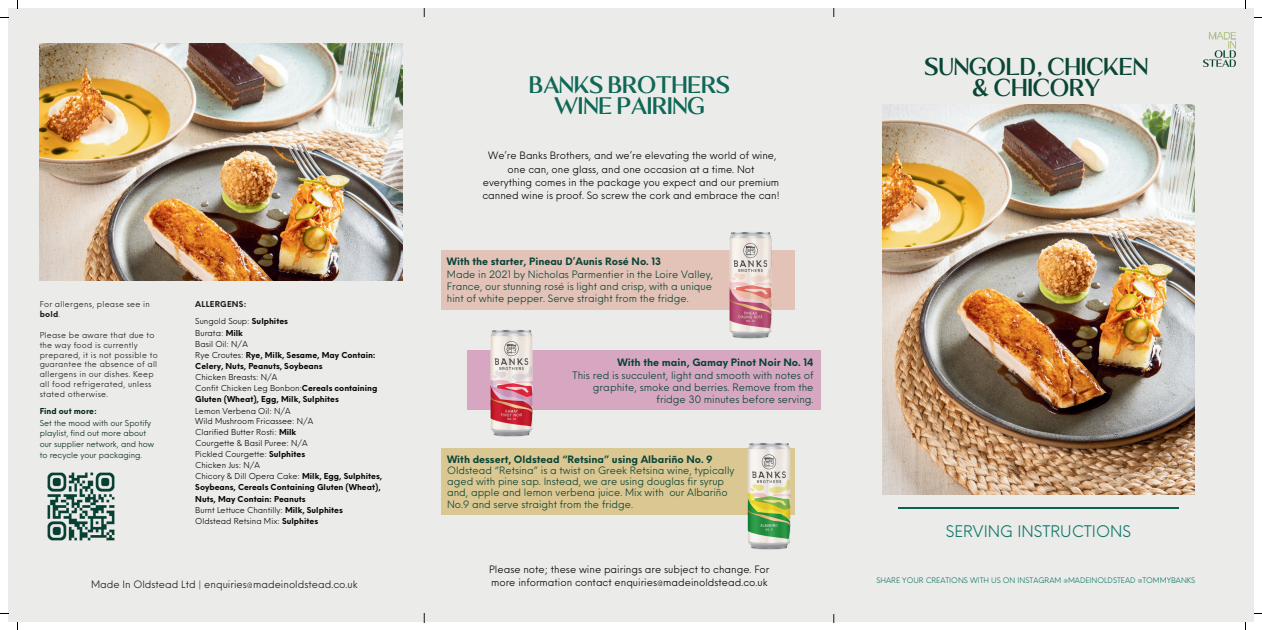
<style>
.page{position:relative;width:1262px;height:630px;background:#fff}
.page>*{position:absolute;margin:0;border:0;box-sizing:border-box;transform-origin:0 0}
.t1{font:15.7px "Neue Einstellung";color:#10776a}
.t2{font:700 15.4px/21px "Kalista Serif";color:#094636;text-align:center}
.t3{font:700 15.1px/21.2px "Kalista Serif";color:#0e6757;text-align:center}
.t4{font:10px/12px "Neue Einstellung";color:#094436;text-align:right}
.t5{font:10px "Neue Einstellung";color:#211c1c}
.t6{font:700 10px "Neue Einstellung";color:#094436}
.t7{font:9.9px/11.2px "Neue Einstellung";color:#094436}
.t8{font:9.9px/13.4px "Neue Einstellung";color:#080704;text-align:center}
.t9{font:700 9.9px "Neue Einstellung";color:#094436}
.t10{font:8px/11.1px "Neue Einstellung";color:#080704}
.t11{font:700 8px/11.2px "Neue Einstellung";color:#080704}
.t12{font:8px/10.7px "Neue Einstellung";color:#062917}
.t13{font:700 8px "Neue Einstellung";color:#062917}
.t14{font:7.9px/9.9px "Neue Einstellung";letter-spacing:.03em;color:#211c1c}
.t15{font:700 7.9px "Neue Einstellung";letter-spacing:.03em;color:#211c1c}
.t16{font:7.5px "Neue Einstellung";color:#10776a}
.s1{font-weight:700}
.s2{font-weight:400}
</style>
<div class="page">
<div style="left:8px;top:8px;width:1246px;height:614px;background:#ebece9"></div>
<hr style="left:898px;top:506px;width:281px;height:2px;background:#076352">
<div style="left:442px;top:250px;width:353px;height:60px;background:#e3c2b8"></div>
<div style="left:467px;top:349px;width:353px;height:60px;background:#d7a7c2"></div>
<img style="left:467px;top:330px;width:89px;height:107px">
<div style="left:441px;top:448px;width:354px;height:66px;background:#dbc792"></div>
<hr style="left:424px;top:8px;width:1px;height:614px;background:#19151b">
<div style="left:394px;top:18px;width:46px;height:595px;background:#ebece9"></div>
<hr style="left:833px;top:8px;width:1px;height:614px;background:#19151b">
<div style="left:822px;top:18px;width:46px;height:595px;background:#ebece9"></div>
<img style="left:883px;top:104px;width:312px;height:390px">
<img style="left:729px;top:232px;width:43px;height:107px">
<img style="left:40px;top:44px;width:362px;height:236px">
<img style="left:47px;top:472px;width:68px;height:69px">
<img style="left:1204px;top:32px;width:31px;height:34px">
<img style="left:725px;top:443px;width:70px;height:107px">
<p class="t14" style="left:40px;top:298px;width:112px">For allergens, please see in <span class="s1">bold</span>.</p>
<p class="t14" style="left:40px;top:329px;width:120px">Please be aware that due to the way food is currently prepared, it is not possible to guarantee the absence of all allergens in our dishes. Keep all food refrigerated, unless stated otherwise.</p>
<p class="t13" style="left:40px;top:404px;width:59px">Find out more:</p>
<p class="t12" style="left:40px;top:416px;width:116px">Set the mood with our Spotify playlist, find out more about our supplier network, and how to recycle your packaging.</p>
<p class="t15" style="left:195px;top:297px;width:53px">ALLERGENS:</p>
<p class="t11" style="left:195px;top:315px;width:182px"><span class="s2">Sungold Soup:</span> Sulphites<br><span class="s2">Burata:</span> Milk<br><span class="s2">Basil Oil: N/A<br>Rye Croutes:</span> Rye, Milk, Sesame, May Contain:<br>Celery, Nuts, Peanuts, Soybeans</p>
<p class="t11" style="left:195px;top:371px;width:184px"><span class="s2">Chicken Breasts: N/A<br>Confit Chicken Leg Bonbon:</span>Cereals containing<br>Gluten (Wheat), Egg, Milk, Sulphites</p>
<p class="t10" style="left:195px;top:404px;width:188px">Lemon Verbena Oil: N/A<br>Wild Mushroom Fricassee: N/A<br>Clarified Butter Rosti: <span class="s1">Milk<br></span>Courgette &amp; Basil Puree: N/A<br>Pickled Courgette: <span class="s1">Sulphites<br></span>Chicken Jus: N/A<br>Chicory &amp; Dill Opera Cake: <span class="s1">Milk, Egg, Sulphites,<br>Soybeans, Cereals Containing Gluten (Wheat),<br>Nuts, May Contain: Peanuts<br></span>Burnt Lettuce Chantilly: <span class="s1">Milk, Sulphites<br></span>Oldstead Retsina Mix: <span class="s1">Sulphites</span></p>
<p class="t5" style="left:91px;top:575px;width:268px">Made In Oldstead Ltd | enquiries@madeinoldstead.co.uk</p>
<h3 class="t3" style="left:529px;top:77px;width:203px">BANKS BROTHERS<br>WINE PAIRING</h3>
<p class="t8" style="left:482px;top:148px;width:299px">We’re Banks Brothers, and we’re elevating the world of wine, one can, one glass, and one occasion at a time. Not everything comes in the package you expect and our premium canned wine is proof. So screw the cork and embrace the can!</p>
<p class="t9" style="left:447px;top:252px;width:216px">With the starter, Pineau D’Aunis Rosé No. 13</p>
<p class="t7" style="left:447px;top:267px;width:268px;line-height:11.8px">Made in 2021 by Nicholas Parmentier in the Loire Valley,<br>France, our stunning rosé is light and crisp, with a unique hint of white pepper. Serve straight from the fridge.</p>
<p class="t6" style="left:617px;top:353px;width:197px">With the main, Gamay Pinot Noir No. 14</p>
<p class="t4" style="left:573px;top:368px;width:242px">This red is succulent, light and smooth with notes of graphite, smoke and berries. Remove from the fridge 30 minutes before serving.</p>
<p class="t9" style="left:447px;top:450px;width:267px">With dessert, Oldstead “Retsina” using Albariño No. 9</p>
<p class="t7" style="left:447px;top:463px;width:289px">Oldstead “Retsina” is a twist on Greek Retsina wine, typically aged with pine sap. Instead, we are using douglas fir syrup and, apple and lemon verbena juice. Mix with our Albariño No.9 and serve straight from the fridge.</p>
<p class="t8" style="left:489px;top:561px;width:282px;text-align:left">Please note; these wine pairings are subject to change. For more information contact enquiries@madeinoldstead.co.uk</p>
<h2 class="t2" style="left:924px;top:59px;width:226px">SUNGOLD, CHICKEN &amp; CHICORY</h2>
<h1 class="t1" style="left:946px;top:517px;width:187px">SERVING INSTRUCTIONS</h1>
<p class="t16" style="left:876px;top:573px;width:320px">SHARE YOUR CREATIONS WITH US ON INSTAGRAM @MADEINOLDSTEAD @TOMMYBANKS</p>
</div>
